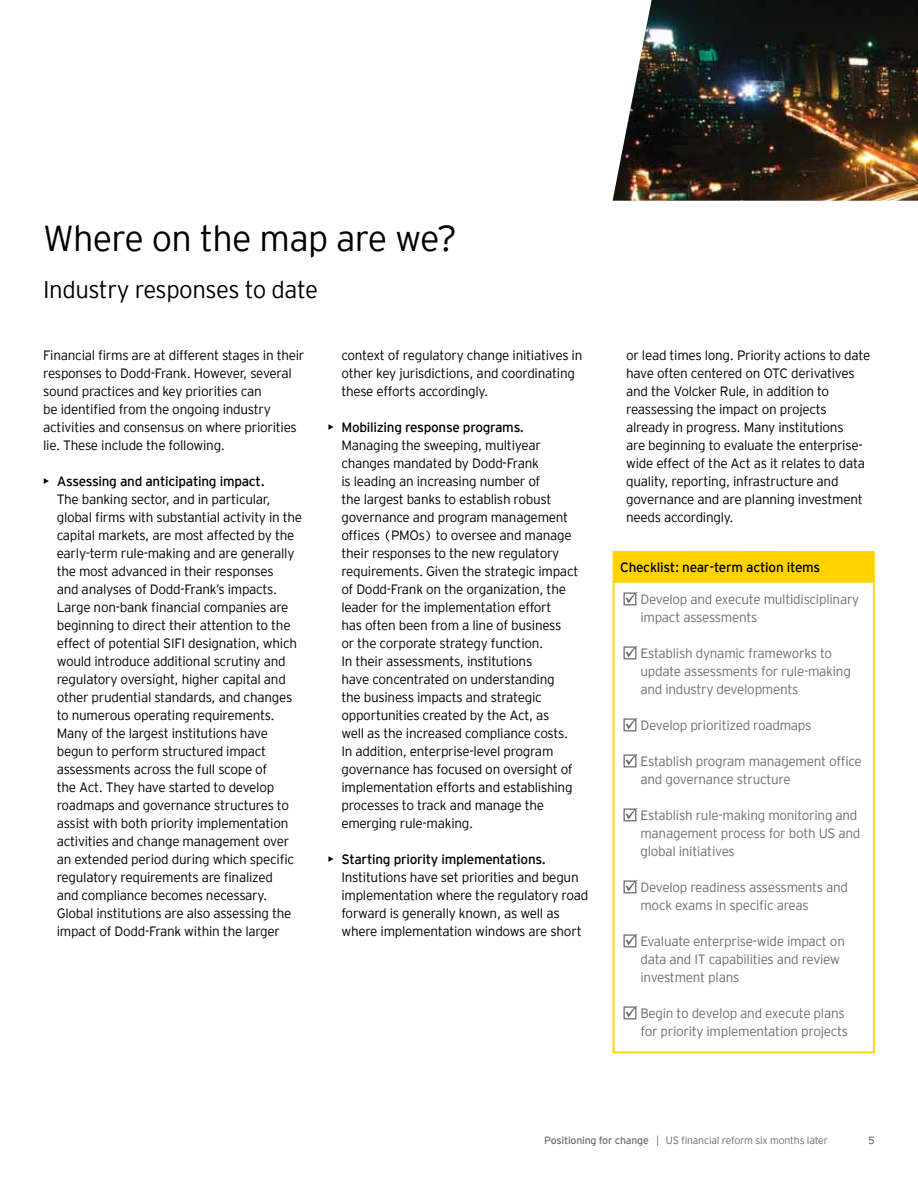
<style>
.page{position:relative;width:918px;height:1188px;background:#fff}
.page>*{position:absolute;margin:0;border:0;box-sizing:border-box;transform-origin:0 0}
.t1{font:300 36px "EY Interstate";letter-spacing:-.02em;color:#000}
.t2{font:300 24px "EY Interstate";letter-spacing:-.02em;color:#000}
.t3{font:300 13.5px/18px "EY Interstate";letter-spacing:-.02em;color:#000}
.t4{font:300 13.5px/18px "EY Interstate";letter-spacing:-.02em;color:#6d6e71}
.t5{font:300 13.5px "EY Interstate";letter-spacing:-.02em;color:#000}
.t6{font:300 10.5px "EY Interstate";letter-spacing:-.02em;color:#6d6e71}
.t7{font:10.5px "EY Interstate";color:#6d6e71}
.s1{font-weight:400}
.s2{font-style:inherit}
</style>
<div class="page">
<img style="left:613px;top:0;width:305px;height:201px">
<svg style="left:623px;top:592px;width:14px;height:13px"></svg>
<svg style="left:623px;top:646px;width:14px;height:13px"></svg>
<svg style="left:623px;top:718px;width:14px;height:13px"></svg>
<svg style="left:623px;top:754px;width:14px;height:13px"></svg>
<svg style="left:623px;top:808px;width:14px;height:13px"></svg>
<svg style="left:623px;top:880px;width:14px;height:13px"></svg>
<svg style="left:623px;top:934px;width:14px;height:13px"></svg>
<svg style="left:623px;top:1006px;width:14px;height:13px"></svg>
<div style="left:613px;top:581px;width:262px;height:472px;border:2px solid #ffd200"></div>
<div style="left:613px;top:551px;width:262px;height:30px;background:#ffd200"></div>
<h1 class="t1" style="left:43px;top:219px;width:415px">Where on the map are we?</h1>
<h2 class="t2" style="left:43px;top:277px;width:276px">Industry responses to date</h2>
<p class="t3" style="left:43px;top:346px;width:263px">Financial firms are at different stages in their responses to Dodd‑Frank. However, several sound practices and key priorities can<br>be identified from the ongoing industry activities and consensus on where priorities lie. These include the following.</p>
<p class="t3" style="left:57px;top:472px;width:247px;text-indent:-14px"><span class="s1">•</span> <span class="s2">Assessing and anticipating impact.<br></span>The banking sector, and in particular, global firms with substantial activity in the capital markets, are most affected by the early-term rule-making and are generally the most advanced in their responses<br>and analyses of Dodd‑Frank’s impacts.<br>Large non-bank financial companies are beginning to direct their attention to the effect of potential SIFI designation, which would introduce additional scrutiny and regulatory oversight, higher capital and other prudential standards, and changes to numerous operating requirements.<br>Many of the largest institutions have begun to perform structured impact assessments across the full scope of<br>the Act. They have started to develop roadmaps and governance structures to assist with both priority implementation activities and change management over an extended period during which specific regulatory requirements are finalized<br>and compliance becomes necessary.<br>Global institutions are also assessing the impact of Dodd‑Frank within the larger</p>
<p class="t3" style="left:341px;top:346px;width:243px">context of regulatory change initiatives in other key jurisdictions, and coordinating these efforts accordingly.</p>
<p class="t3" style="left:341px;top:418px;width:239px;text-indent:-13px"><span class="s1">•</span> <span class="s2">Mobilizing response programs.<br></span>Managing the sweeping, multiyear changes mandated by Dodd‑Frank<br>is leading an increasing number of<br>the largest banks to establish robust governance and program management offices (PMOs) to oversee and manage their responses to the new regulatory requirements. Given the strategic impact of Dodd‑Frank on the organization, the leader for the implementation effort<br>has often been from a line of business<br>or the corporate strategy function.<br>In their assessments, institutions<br>have concentrated on understanding<br>the business impacts and strategic opportunities created by the Act, as<br>well as the increased compliance costs.<br>In addition, enterprise-level program governance has focused on oversight of implementation efforts and establishing processes to track and manage the emerging rule-making.</p>
<p class="t3" style="left:341px;top:850px;width:248px;text-indent:-14px"><span class="s1">•</span> <span class="s2">Starting priority implementations.<br></span>Institutions have set priorities and begun implementation where the regulatory road forward is generally known, as well as where implementation windows are short</p>
<p class="t3" style="left:626px;top:346px;width:246px">or lead times long. Priority actions to date have often centered on OTC derivatives and the Volcker Rule, in addition to reassessing the impact on projects already in progress. Many institutions<br>are beginning to evaluate the enterprise&shy;wide effect of the Act as it relates to data quality, reporting, infrastructure and governance and are planning investment needs accordingly.</p>
<p class="t5" style="left:620px;top:558px;width:202px">Checklist: near-term action items</p>
<p class="t4" style="left:640px;top:590px;width:220px">Develop and execute multidisciplinary impact assessments</p>
<p class="t4" style="left:640px;top:644px;width:212px">Establish dynamic frameworks to update assessments for rule-making and industry developments</p>
<p class="t4" style="left:640px;top:716px;width:172px">Develop prioritized roadmaps</p>
<p class="t4" style="left:640px;top:752px;width:223px">Establish program management office and governance structure</p>
<p class="t4" style="left:640px;top:806px;width:222px">Establish rule-making monitoring and management process for both US and global initiatives</p>
<p class="t4" style="left:640px;top:878px;width:209px">Develop readiness assessments and mock exams in specific areas</p>
<p class="t4" style="left:640px;top:932px;width:206px">Evaluate enterprise-wide impact on data and IT capabilities and review investment plans</p>
<p class="t4" style="left:640px;top:1004px;width:209px">Begin to develop and execute plans for priority implementation projects</p>
<p class="t6" style="left:544px;top:1135px;width:285px"><span class="s2">Positioning for change</span> | US financial reform six months later</p>
<p class="t7" style="left:868px;top:1133px;width:8px">5</p>
</div>
